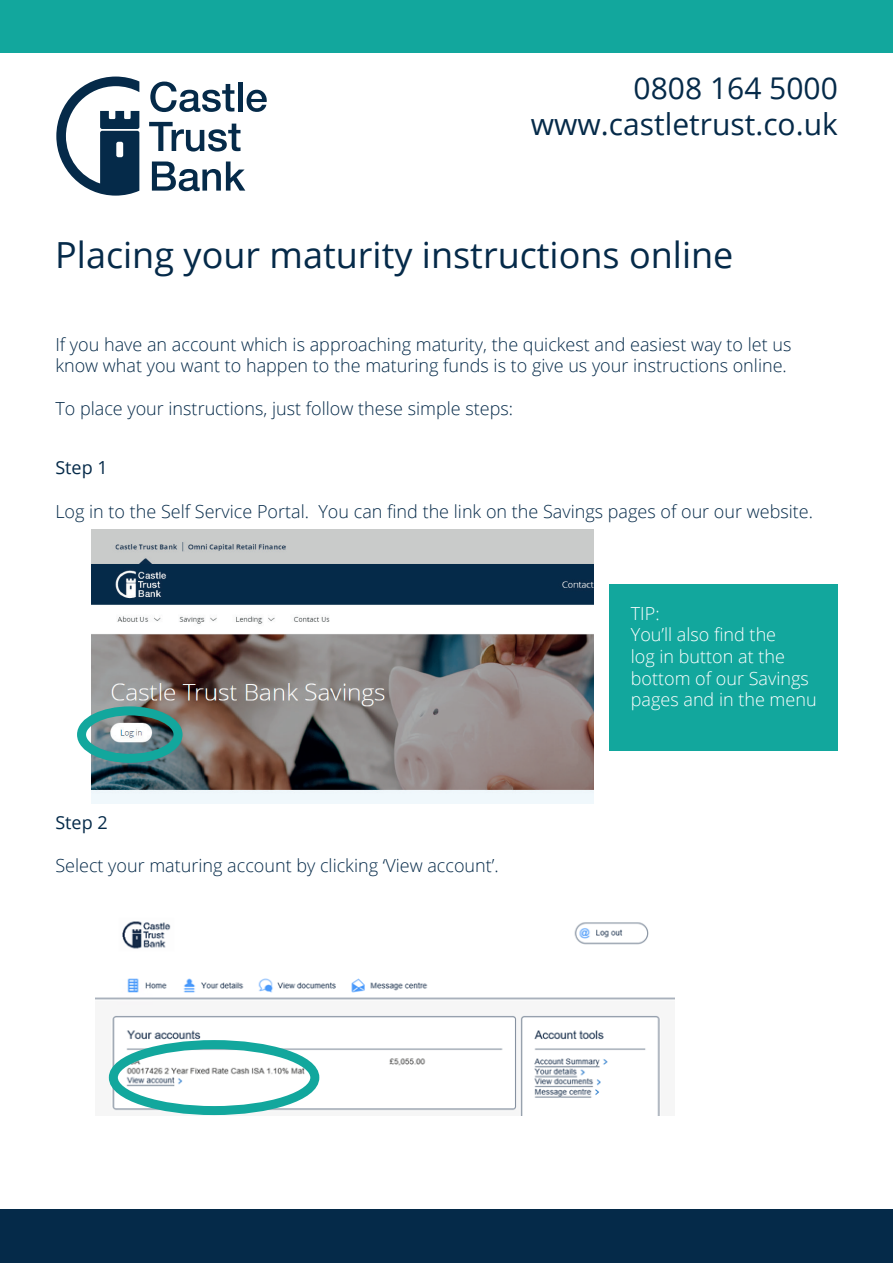
<style>
.page{position:relative;width:893px;height:1263px;background:#fff}
.page>*{position:absolute;margin:0;border:0;box-sizing:border-box;transform-origin:0 0}
.t1{font:36px "Open Sans";color:#052a49}
.t2{font:30px/36px "Open Sans";color:#052a49;text-align:right}
.t3{font:300 18px/21.6px "Open Sans";color:#052a49}
.t4{font:300 18px/21.6px "Open Sans";color:#fff}
.t5{font:18px "Open Sans";color:#052a49}
</style>
<div class="page">
<div style="left:0;top:0;width:893px;height:52px;background:#12a79d"></div>
<div style="left:0;top:1210px;width:893px;height:53px;background:#052a49"></div>
<svg style="left:56px;top:77px;width:83px;height:119px"></svg>
<svg style="left:150px;top:82px;width:84px;height:30px"></svg>
<div style="left:238px;top:82px;width:5px;height:29px;background:#052a49"></div>
<svg style="left:247px;top:90px;width:20px;height:22px"></svg>
<svg style="left:149px;top:122px;width:91px;height:30px"></svg>
<svg style="left:152px;top:161px;width:93px;height:30px"></svg>
<img style="left:91px;top:529px;width:502px;height:274px">
<div style="left:610px;top:584px;width:228px;height:167px;background:#12a79d"></div>
<div style="left:77px;top:706px;width:106px;height:57px;border:9px solid #12a79d;border-radius:50%"></div>
<img style="left:95px;top:921px;width:579px;height:194px">
<div style="left:109px;top:1040px;width:210px;height:75px;border:9px solid #12a79d;border-radius:50%"></div>
<p class="t2" style="left:531px;top:70px;width:309px">0808 164 5000 www.castletrust.co.uk</p>
<p class="t1" style="left:55px;top:230px;width:680px">Placing your maturity instructions online</p>
<p class="t3" style="left:55px;top:333px;width:738px">If you have an account which is approaching maturity, the quickest and easiest way to let us know what you want to happen to the maturing funds is to give us your instructions online.</p>
<p class="t3" style="left:55px;top:398px;width:459px">To place your instructions, just follow these simple steps:</p>
<p class="t5" style="left:55px;top:455px;width:54px">Step 1</p>
<p class="t3" style="left:55px;top:500px;width:759px">Log in to the Self Service Portal. You can find the link on the Savings pages of our our website.</p>
<p class="t5" style="left:55px;top:810px;width:54px">Step 2</p>
<p class="t3" style="left:55px;top:854px;width:445px">Select your maturing account by clicking ‘View account’.</p>
<p class="t4" style="left:631px;top:602px;width:30px">TIP:</p>
<p class="t4" style="left:631px;top:623px;width:187px">You’ll also find the<br>log in button at the bottom of our Savings pages and in the menu</p>
</div>
